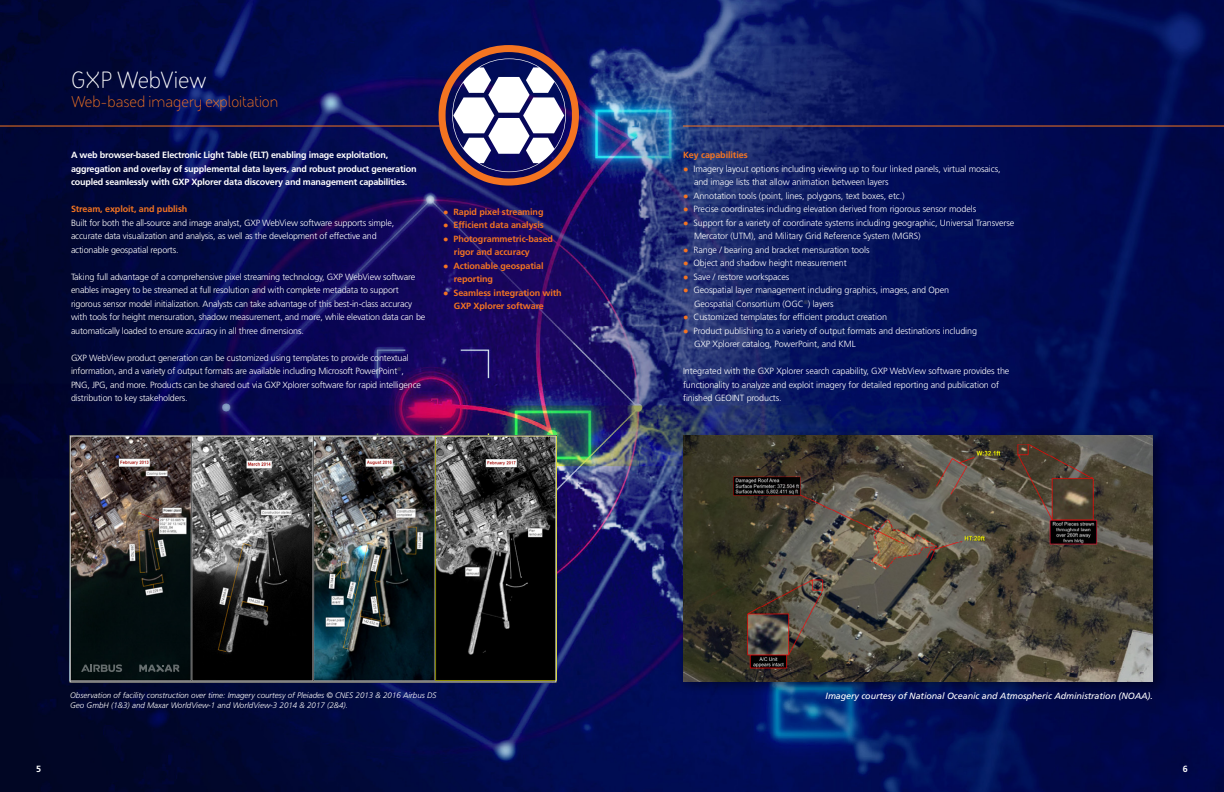
<style>
.page{position:relative;width:1224px;height:792px;background:#fff}
.page>*{position:absolute;margin:0;border:0;box-sizing:border-box;transform-origin:0 0}
.t1{font:24px "BAE Systems";color:#fff}
.t2{font:16px "BAE Systems";color:#f47421}
.t3{font:300 9px/13.5px "Frutiger LT Std";letter-spacing:-.015em;color:#fff}
.t4{font:700 9px/13.5px "Frutiger LT Std";letter-spacing:-.02em;color:#fff}
.t5{font:700 9px/13.5px "Frutiger LT Std";letter-spacing:-.01em;color:#f47421}
.t6{font:italic 9px "Frutiger LT Std";letter-spacing:-.01em;color:#fff}
.t7{font:italic 300 8px/10.5px "Frutiger LT Std";color:#fff}
.s1{font-family:"Arial";font-weight:400}
.s2{font-family:"Arial";font-weight:400;color:#f47421}
</style>
<div class="page">
<img style="left:0;top:0;width:1224px;height:792px">
<img style="left:72px;top:438px;width:482px;height:242px">
<div style="left:70px;top:436px;width:486px;height:246px;border:1px solid #c2c2c2"></div>
<hr style="left:0;top:126px;width:440px;height:1px;background:#f47421">
<svg style="left:439px;top:45px;width:140px;height:141px"></svg>
<hr style="left:683px;top:126px;width:541px;height:1px;background:#f47421">
<div style="left:675px;top:427px;width:492px;height:269px;background:#000;opacity:.5"></div>
<img style="left:683px;top:436px;width:470px;height:246px">
<svg style="left:81px;top:664px;width:41px;height:8px"></svg>
<svg style="left:139px;top:665px;width:40px;height:7px"></svg>
<h1 class="t1" style="left:71px;top:64px;width:137px">GXP WebView</h1>
<h2 class="t2" style="left:71px;top:91px;width:209px">Web-based imagery exploitation</h2>
<p class="t4" style="left:71px;top:148px;width:347px">A web browser-based Electronic Light Table (ELT) enabling image exploitation, aggregation and overlay of supplemental data layers, and robust product generation coupled seamlessly with GXP Xplorer data discovery and management capabilities.</p>
<p class="t5" style="left:71px;top:202px;width:118px">Stream, exploit, and publish</p>
<p class="t3" style="left:71px;top:216px;width:325px">Built for both the all-source and image analyst, GXP WebView software supports simple, accurate data visualization and analysis, as well as the development of effective and actionable geospatial reports.</p>
<p class="t3" style="left:71px;top:270px;width:356px">Taking full advantage of a comprehensive pixel streaming technology, GXP WebView software enables imagery to be streamed at full resolution and with complete metadata to support rigorous sensor model initialization. Analysts can take advantage of this best-in-class accuracy with tools for height mensuration, shadow measurement, and more, while elevation data can be automatically loaded to ensure accuracy in all three dimensions.</p>
<p class="t3" style="left:71px;top:351px;width:351px">GXP WebView product generation can be customized using templates to provide contextual information, and a variety of output formats are available including Microsoft PowerPoint<sup>®</sup>, PNG, JPG, and more. Products can be shared out via GXP Xplorer software for rapid intelligence distribution to key stakeholders.</p>
<p class="t5" style="left:443px;top:205px;width:102px"><span class="s1">●</span> Rapid pixel streaming</p>
<p class="t5" style="left:443px;top:218px;width:102px"><span class="s1">●</span> Efficient data analysis</p>
<p class="t5" style="left:454px;top:232px;width:101px;text-indent:-11px"><span class="s1">●</span> Photogrammetric-based rigor and accuracy</p>
<p class="t5" style="left:454px;top:259px;width:91px;text-indent:-11px"><span class="s1">●</span> Actionable geospatial reporting</p>
<p class="t5" style="left:454px;top:286px;width:109px;text-indent:-11px"><span class="s1">●</span> Seamless integration with<br>GXP Xplorer software</p>
<p class="t7" style="left:70px;top:690px;width:368px">Observation of facility construction over time: Imagery courtesy of Pleiades © CNES 2013 &amp; 2016 Airbus DS<br>Geo GmbH (1&amp;3) and Maxar WorldView-1 and WorldView-3 2014 &amp; 2017 (2&amp;4).</p>
<p class="t5" style="left:683px;top:148px;width:66px">Key capabilities</p>
<p class="t3" style="left:694px;top:162px;width:308px;text-indent:-11px"><span class="s2">●</span> Imagery layout options including viewing up to four linked panels, virtual mosaics, and image lists that allow animation between layers</p>
<p class="t3" style="left:683px;top:189px;width:223px"><span class="s2">●</span> Annotation tools (point, lines, polygons, text boxes, etc.)</p>
<p class="t3" style="left:683px;top:203px;width:295px"><span class="s2">●</span> Precise coordinates including elevation derived from rigorous sensor models</p>
<p class="t3" style="left:694px;top:216px;width:322px;text-indent:-11px"><span class="s2">●</span> Support for a variety of coordinate systems including geographic, Universal Transverse<br>Mercator (UTM), and Military Grid Reference System (MGRS)</p>
<p class="t3" style="left:683px;top:243px;width:188px"><span class="s2">●</span> Range / bearing and bracket mensuration tools</p>
<p class="t3" style="left:683px;top:257px;width:165px"><span class="s2">●</span> Object and shadow height measurement</p>
<p class="t3" style="left:683px;top:270px;width:108px"><span class="s2">●</span> Save / restore workspaces</p>
<p class="t3" style="left:694px;top:284px;width:257px;text-indent:-11px"><span class="s2">●</span> Geospatial layer management including graphics, images, and Open<br>Geospatial Consortium (OGC<sup>®</sup>) layers</p>
<p class="t3" style="left:683px;top:311px;width:206px"><span class="s2">●</span> Customized templates for efficient product creation</p>
<p class="t3" style="left:694px;top:324px;width:285px;text-indent:-11px"><span class="s2">●</span> Product publishing to a variety of output formats and destinations including<br>GXP Xplorer catalog, PowerPoint, and KML</p>
<p class="t3" style="left:683px;top:365px;width:328px">Integrated with the GXP Xplorer search capability, GXP WebView software provides the functionality to analyze and exploit imagery for detailed reporting and publication of finished GEOINT products.</p>
<p class="t6" style="left:826px;top:691px;width:329px">Imagery courtesy of National Oceanic and Atmospheric Administration (NOAA).</p>
<p class="t4" style="left:36px;top:762px;width:7px">5</p>
<p class="t4" style="left:1183px;top:762px;width:7px">6</p>
</div>
